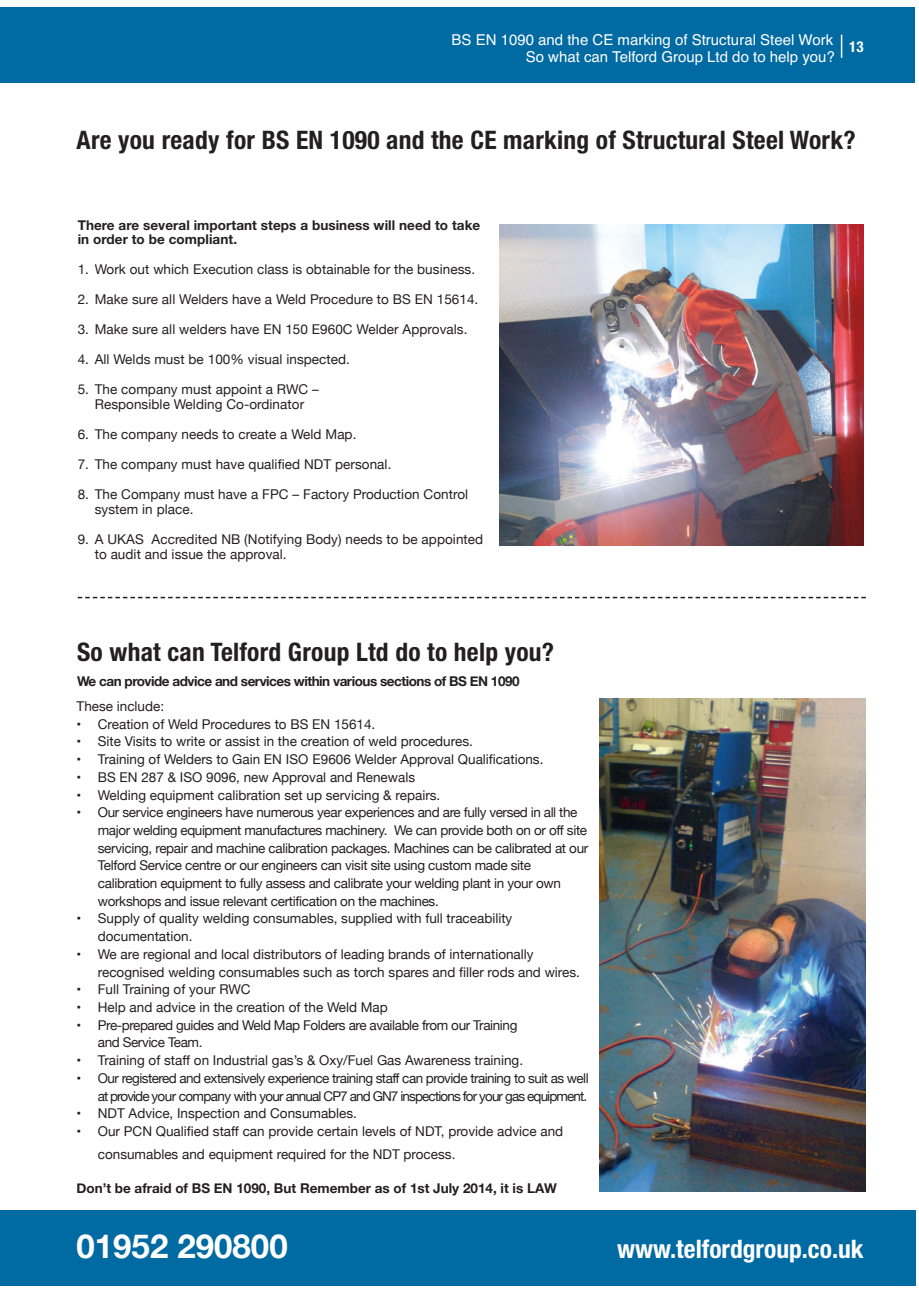
<style>
.page{position:relative;width:919px;height:1289px;background:#fff}
.page>*{position:absolute;margin:0;border:0;box-sizing:border-box;transform-origin:0 0}
.t1{font:700 33px "Helvetica Neue";color:#fff}
.t2{font:700 condensed 25.5px "Helvetica Neue";letter-spacing:.01em;color:#231f20}
.t3{font:700 condensed 25.5px "Helvetica Neue";color:#fff}
.t4{font:15px "Helvetica";color:#fff}
.t5{font:700 condensed 15px "Helvetica Neue";color:#fff}
.t6{font:13.5px/15px "Helvetica Neue";color:#231f20}
.t7{font:13.5px/17.7px "Helvetica Neue";letter-spacing:-.025em;color:#231f20}
.t8{font:13.5px/17.7px "Helvetica Neue";letter-spacing:-.04em;color:#231f20;text-align:right}
.t9{font:700 13.5px/14.7px "Helvetica Neue";color:#231f20}
.t10{font:13.5px/17.7px "Helvetica Neue";letter-spacing:-.03em;color:#231f20}
.t11{font:700 13.5px "Helvetica Neue";letter-spacing:-.035em;color:#231f20}
</style>
<div class="page">
<div style="left:0;top:8px;width:914px;height:75px;background:#006aa3"></div>
<div style="left:0;top:1210px;width:915px;height:75px;background:#006aa3"></div>
<hr style="left:840px;top:35px;width:2px;height:23px;background:#fff">
<img style="left:599px;top:698px;width:266px;height:493px">
<img style="left:500px;top:224px;width:363px;height:321px">
<svg style="left:78px;top:597px;width:787px;height:1px"></svg>
<p class="t4" style="left:451px;top:31px;width:383px">BS EN 1090 and the CE marking of Structural Steel Work</p>
<p class="t4" style="left:525px;top:48px;width:311px">So what can Telford Group Ltd do to help you?</p>
<p class="t5" style="left:849px;top:34px;width:16px">13</p>
<h2 class="t2" style="left:77px;top:119px;width:780px">Are you ready for BS EN 1090 and the CE marking of Structural Steel Work?</h2>
<p class="t9" style="left:78px;top:219px;width:404px">There are several important steps a business will need to take in order to be compliant.</p>
<p class="t6" style="left:78px;top:261px;width:399px">1. Work out which Execution class is obtainable for the business.</p>
<p class="t6" style="left:78px;top:291px;width:402px">2. Make sure all Welders have a Weld Procedure to BS EN 15614.</p>
<p class="t6" style="left:78px;top:321px;width:391px">3. Make sure all welders have EN 150 E960C Welder Approvals.</p>
<p class="t6" style="left:78px;top:351px;width:274px">4. All Welds must be 100% visual inspected.</p>
<p class="t6" style="left:78px;top:381px;width:243px;text-align:center">5. The company must appoint a RWC –<br>Responsible Welding Co-ordinator</p>
<p class="t6" style="left:78px;top:426px;width:280px">6. The company needs to create a Weld Map.</p>
<p class="t6" style="left:78px;top:456px;width:315px">7. The company must have qualified NDT personal.</p>
<p class="t6" style="left:95px;top:486px;width:375px;text-indent:-17px">8. The Company must have a FPC – Factory Production Control system in place.</p>
<p class="t6" style="left:95px;top:531px;width:390px;text-indent:-17px">9. A UKAS Accredited NB (Notifying Body) needs to be appointed to audit and issue the approval.</p>
<h2 class="t2" style="left:77px;top:630px;width:478px">So what can Telford Group Ltd do to help you?</h2>
<p class="t6" style="left:77px;top:698px;width:89px">These include:</p>
<p class="t6" style="left:77px;top:716px;width:300px">• Creation of Weld Procedures to BS EN 15614.</p>
<p class="t6" style="left:77px;top:734px;width:398px">• Site Visits to write or assist in the creation of weld procedures.</p>
<p class="t6" style="left:77px;top:751px;width:468px">• Training of Welders to Gain EN ISO E9606 Welder Approval Qualifications.</p>
<p class="t6" style="left:77px;top:769px;width:340px">• BS EN 287 &amp; ISO 9096, new Approval and Renewals</p>
<p class="t6" style="left:77px;top:787px;width:365px">• Welding equipment calibration set up servicing &amp; repairs.</p>
<p class="t7" style="left:98px;top:803px;width:492px;text-indent:-21px">• Our service engineers have numerous year experiences and are fully versed in all the major welding equipment manufactures machinery. We can provide both on or off site servicing, repair and machine calibration packages. Machines can be calibrated at our Telford Service centre or our engineers can visit site using custom made site calibration equipment to fully assess and calibrate your welding plant in your own workshops and issue relevant certification on the machines.</p>
<p class="t6" style="left:98px;top:909px;width:416px;line-height:17.7px;text-indent:-21px">• Supply of quality welding consumables, supplied with full traceability documentation.</p>
<p class="t6" style="left:98px;top:945px;width:483px;line-height:17.7px;text-indent:-21px">• We are regional and local distributors of leading brands of internationally recognised welding consumables such as torch spares and filler rods and wires.</p>
<p class="t6" style="left:77px;top:981px;width:176px">• Full Training of your RWC</p>
<p class="t6" style="left:77px;top:999px;width:313px">• Help and advice in the creation of the Weld Map</p>
<p class="t10" style="left:98px;top:1015px;width:421px;text-indent:-21px">• Pre-prepared guides and Weld Map Folders are available from our Training and Service Team.</p>
<p class="t6" style="left:77px;top:1052px;width:448px">• Training of staff on Industrial gas’s &amp; Oxy/Fuel Gas Awareness training.</p>
<p class="t8" style="left:77px;top:1068px;width:513px">• Our registered and extensively experience training staff can provide training to suit as well at provide your company with your annual CP7 and GN7 inspections for your gas equipment.</p>
<p class="t6" style="left:77px;top:1105px;width:282px">• NDT Advice, Inspection and Consumables.</p>
<p class="t6" style="left:98px;top:1119px;width:467px;line-height:22.5px;text-indent:-21px">• Our PCN Qualified staff can provide certain levels of NDT, provide advice and consumables and equipment required for the NDT process.</p>
<p class="t9" style="left:77px;top:1180px;width:481px">Don’t be afraid of BS EN 1090, But Remember as of 1st July 2014, it is LAW</p>
<p class="t11" style="left:77px;top:673px;width:444px">We can provide advice and services within various sections of BS EN 1090</p>
<h1 class="t1" style="left:77px;top:1226px;width:213px">01952 290800</h1>
<h2 class="t3" style="left:617px;top:1228px;width:248px">www.telfordgroup.co.uk</h2>
</div>
